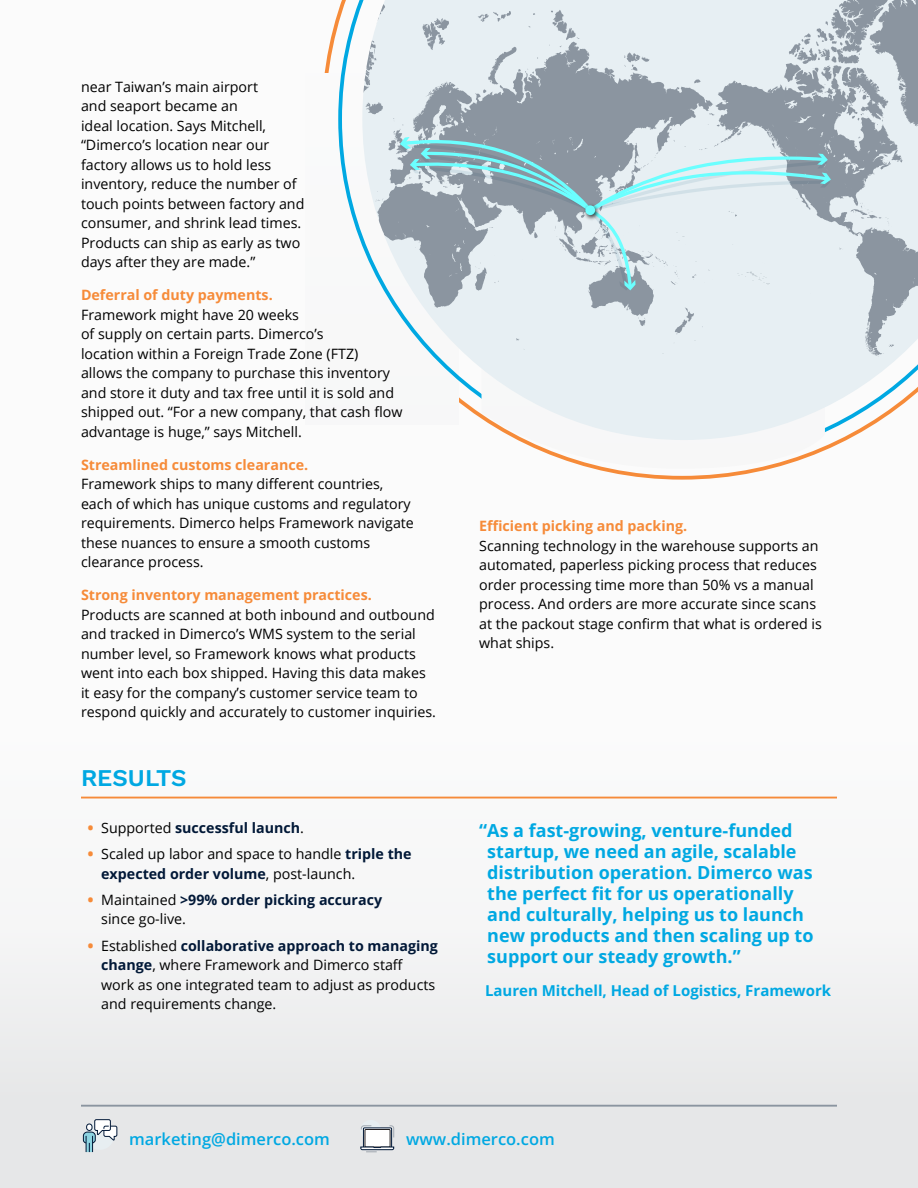
<style>
.page{position:relative;width:918px;height:1188px;background:#fff}
.page>*{position:absolute;margin:0;border:0;box-sizing:border-box;transform-origin:0 0}
.t1{font:600 24px "Work Sans";color:#00a8e2}
.t2{font:700 18px/21px "Open Sans";color:#00a8e2}
.t3{font:600 16.5px "Open Sans";color:#00a8e2}
.t4{font:700 15px "Open Sans";color:#00a8e2}
.t5{font:14.25px/19.5px "Open Sans";color:#000}
.t6{font:700 14.25px "Open Sans";color:#f68b39}
.t7{font:700 14.25px/19.5px "Open Sans";color:#011837}
.s1{font-weight:800;color:#f68b39}
.s2{font-weight:400;color:#000}
.s3{font-weight:700;color:#011837}
</style>
<div class="page">
<div style="left:0;top:0;width:918px;height:1188px;background:linear-gradient(to bottom,#fff,#eeeeef)"></div>
<svg style="left:322px;top:0;width:596px;height:480px"></svg>
<div style="left:360px;top:1120px;width:21px;height:21px;background:#e7eef1;border-radius:50%"></div>
<svg style="left:360px;top:1125px;width:35px;height:27px"></svg>
<svg style="left:83px;top:1119px;width:35px;height:33px"></svg>
<hr style="left:81px;top:1105px;width:756px;height:2px;background:#8b95a0">
<div style="left:305px;top:73px;width:154px;height:351px;background:#f9f9f9"></div>
<svg style="left:338px;top:0;width:580px;height:463px"></svg>
<svg style="left:481px;top:440px;width:344px;height:29px"></svg>
<svg style="left:362px;top:377px;width:556px;height:63px"></svg>
<svg style="left:362px;top:0;width:556px;height:377px;background:#ced7dd"></svg>
<svg style="left:400px;top:133px;width:431px;height:157px;background:#bed0d6"></svg>
<img style="left:581px;top:202px;width:21px;height:20px">
<div style="left:585px;top:205px;width:10px;height:10px;background:#6bffff;border-radius:50%"></div>
<hr style="left:81px;top:797px;width:756px;height:1px;background:#f68b39">
<p class="t5" style="left:81px;top:77px;width:225px">near Taiwan’s main airport<br>and seaport became an<br>ideal location. Says Mitchell, “Dimerco’s location near our factory allows us to hold less inventory, reduce the number of touch points between factory and consumer, and shrink lead times.<br>Products can ship as early as two days after they are made.”</p>
<p class="t6" style="left:81px;top:285px;width:193px">Deferral of duty payments.</p>
<p class="t5" style="left:81px;top:305px;width:323px">Framework might have 20 weeks<br>of supply on certain parts. Dimerco’s<br>location within a Foreign Trade Zone (FTZ) allows the company to purchase this inventory and store it duty and tax free until it is sold and shipped out. “For a new company, that cash flow advantage is huge,” says Mitchell.</p>
<p class="t6" style="left:81px;top:455px;width:229px">Streamlined customs clearance.</p>
<p class="t5" style="left:81px;top:474px;width:334px">Framework ships to many different countries, each of which has unique customs and regulatory requirements. Dimerco helps Framework navigate these nuances to ensure a smooth customs clearance process.</p>
<p class="t6" style="left:81px;top:585px;width:292px">Strong inventory management practices.</p>
<p class="t5" style="left:81px;top:604px;width:357px">Products are scanned at both inbound and outbound and tracked in Dimerco’s WMS system to the serial number level, so Framework knows what products went into each box shipped. Having this data makes it easy for the company’s customer service team to respond quickly and accurately to customer inquiries.</p>
<h1 class="t1" style="left:81px;top:759px;width:107px">RESULTS</h1>
<p class="t7" style="left:88px;top:818px;width:218px"><span class="s1">•</span> <span class="s2">Supported</span> successful launch<span class="s2">.</span></p>
<p class="t5" style="left:101px;top:844px;width:312px;text-indent:-13px"><span class="s1">•</span> Scaled up labor and space to handle <span class="s3">triple the expected order volume</span>, post-launch.</p>
<p class="t7" style="left:101px;top:890px;width:282px;text-indent:-13px"><span class="s1">•</span> <span class="s2">Maintained</span> &gt;99% order picking accuracy <span class="s2">since go-live.</span></p>
<p class="t5" style="left:101px;top:935px;width:338px;text-indent:-13px"><span class="s1">•</span> Established <span class="s3">collaborative approach to managing change</span>, where Framework and Dimerco staff work as one integrated team to adjust as products and requirements change.</p>
<p class="t6" style="left:479px;top:516px;width:209px">Efficient picking and packing.</p>
<p class="t5" style="left:479px;top:536px;width:344px">Scanning technology in the warehouse supports an automated, paperless picking process that reduces order processing time more than 50% vs a manual process. And orders are more accurate since scans at the packout stage confirm that what is ordered is what ships.</p>
<p class="t2" style="left:487px;top:819px;width:328px;text-indent:-8px">“As a fast-growing, venture-funded startup, we need an agile, scalable distribution operation. Dimerco was the perfect fit for us operationally and culturally, helping us to launch new products and then scaling up to support our steady growth.”</p>
<p class="t4" style="left:485px;top:980px;width:348px">Lauren Mitchell, Head of Logistics, Framework</p>
<p class="t3" style="left:129px;top:1127px;width:202px">marketing@dimerco.com</p>
<p class="t3" style="left:406px;top:1127px;width:150px">www.dimerco.com</p>
</div>
